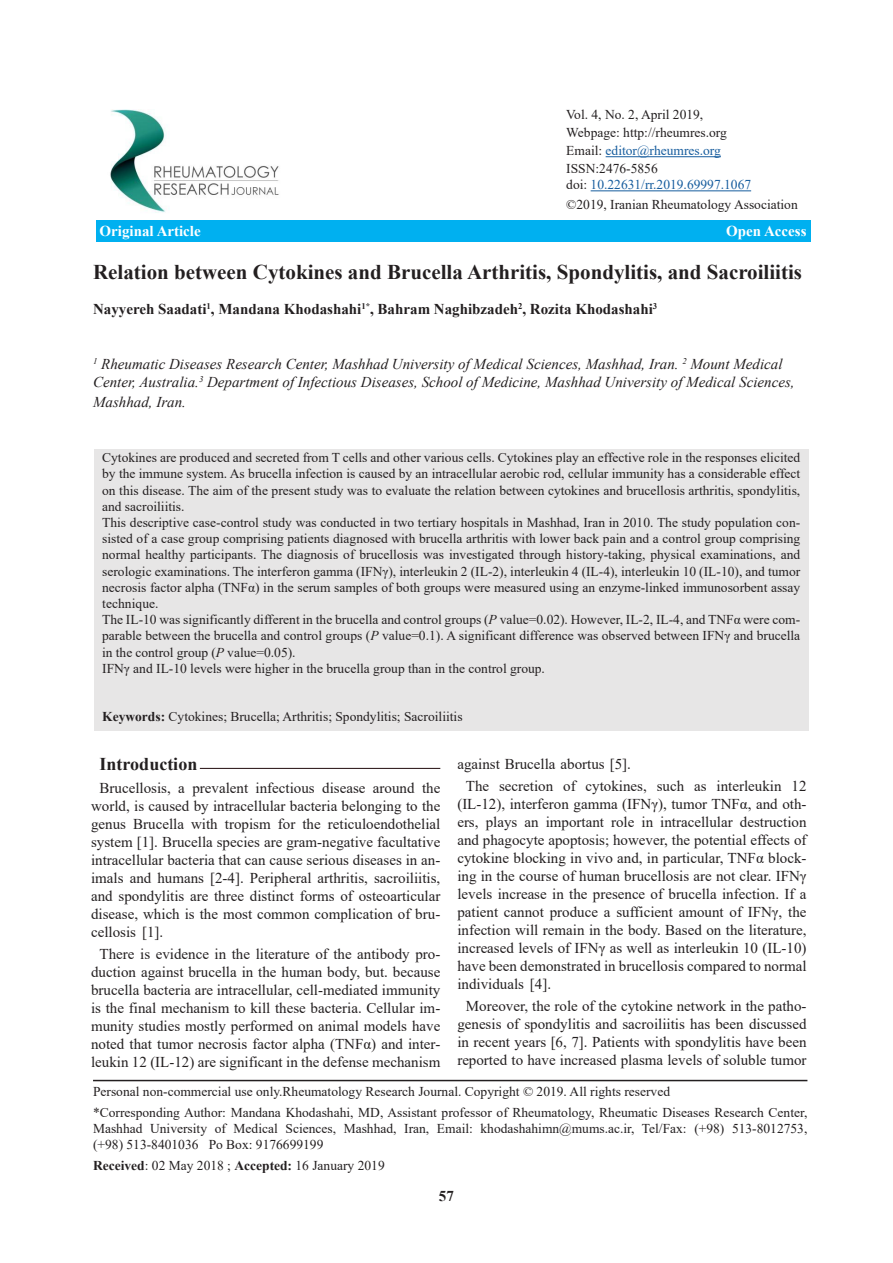
<style>
.page{position:relative;width:893px;height:1263px;background:#fff}
.page>*{position:absolute;margin:0;border:0;box-sizing:border-box;transform-origin:0 0}
.t1{font:700 21px "Times New Roman";color:#231f20}
.t2{font:700 18px "Times New Roman";color:#231f20}
.t3{font:15px/18px "Times New Roman";color:#231f20;text-align:justify}
.t4{font:italic 15px/18px "Times New Roman";color:#231f20}
.t5{font:700 15px "Times New Roman";color:#231f20}
.t6{font:700 15px "Times New Roman";color:#fff}
.t7{font:13.5px/16.2px "Times New Roman";color:#231f20}
.t8{font:13.5px "Times New Roman";color:#175d9e}
.s1{color:#175d9e}
.s2{color:#231f20}
.s3{font-style:italic}
.s4{font-weight:700}
</style>
<div class="page">
<div style="left:96px;top:220px;width:715px;height:21px;background:#00b0f0"></div>
<hr style="left:606px;top:156px;width:115px;height:1px;background:#175d9e">
<img style="left:110px;top:110px;width:169px;height:103px">
<div style="left:94px;top:449px;width:714px;height:281px;background:#e7e6e6"></div>
<hr style="left:93px;top:1080px;width:714px;height:1px;background:#231f20">
<hr style="left:200px;top:768px;width:240px;height:1px;background:#210b0d">
<hr style="left:591px;top:191px;width:160px;height:1px;background:#175d9e">
<p class="t7" style="left:566px;top:105px;width:233px;line-height:18px">Vol. 4, No. 2, April 2019,<br>Webpage: http://rheumres.org<br>Email: <span class="s1">editor@rheumres.org<br></span>ISSN:2476-5856<br>doi:<br>©2019, Iranian Rheumatology Association</p>
<p class="t8" style="left:566px;top:175px;width:186px"><span class="s2">doi:</span> 10.22631/rr.2019.69997.1067</p>
<p class="t6" style="left:100px;top:220px;width:103px">Original Article</p>
<p class="t6" style="left:726px;top:220px;width:82px">Open Access</p>
<h1 class="t1" style="left:93px;top:257px;width:711px">Relation between Cytokines and Brucella Arthritis, Spondylitis, and Sacroiliitis</h1>
<p class="t5" style="left:93px;top:298px;width:566px">Nayyereh Saadati<sup>1</sup>, Mandana Khodashahi<sup>1*</sup>, Bahram Naghibzadeh<sup>2</sup>, Rozita Khodashahi<sup>3</sup></p>
<p class="t4" style="left:93px;top:354px;width:703px"><sup>1</sup> Rheumatic Diseases Research Center, Mashhad University of Medical Sciences, Mashhad, Iran. <sup>2</sup> Mount Medical<br>Center, Australia.<sup>3</sup> Department of Infectious Diseases, School of Medicine, Mashhad University of Medical Sciences,</p>
<p class="t4" style="left:93px;top:393px;width:94px">Mashhad, Iran.</p>
<p class="t7" style="left:102px;top:449px;width:700px">Cytokines are produced and secreted from T cells and other various cells. Cytokines play an effective role in the responses elicited by the immune system. As brucella infection is caused by an intracellular aerobic rod, cellular immunity has a considerable effect on this disease. The aim of the present study was to evaluate the relation between cytokines and brucellosis arthritis, spondylitis, and sacroiliitis.<br>This descriptive case-control study was conducted in two tertiary hospitals in Mashhad, Iran in 2010. The study population con&shy;sisted of a case group comprising patients diagnosed with brucella arthritis with lower back pain and a control group comprising normal healthy participants. The diagnosis of brucellosis was investigated through history-taking, physical examinations, and serologic examinations. The interferon gamma (IFNγ), interleukin 2 (IL-2), interleukin 4 (IL-4), interleukin 10 (IL-10), and tumor necrosis factor alpha (TNFα) in the serum samples of both groups were measured using an enzyme-linked immunosorbent assay technique.<br>The IL-10 was significantly different in the brucella and control groups (<span class="s3">P</span> value=0.02). However, IL-2, IL-4, and TNFα were com&shy;parable between the brucella and control groups (<span class="s3">P</span> value=0.1). A significant difference was observed between IFNγ and brucella in the control group (<span class="s3">P</span> value=0.05).<br>IFNγ and IL-10 levels were higher in the brucella group than in the control group.</p>
<p class="t7" style="left:102px;top:708px;width:362px"><span class="s4">Keywords:</span> Cytokines; Brucella; Arthritis; Spondylitis; Sacroiliitis</p>
<h2 class="t2" style="left:100px;top:751px;width:99px">Introduction</h2>
<p class="t3" style="left:91px;top:778px;width:351px;text-indent:9px">Brucellosis, a prevalent infectious disease around the world, is caused by intracellular bacteria belonging to the genus Brucella with tropism for the reticuloendothelial system [1]. Brucella species are gram-negative facultative intracellular bacteria that can cause serious diseases in an&shy;imals and humans [2-4]. Peripheral arthritis, sacroiliitis, and spondylitis are three distinct forms of osteoarticular disease, which is the most common complication of bru&shy;cellosis [1].</p>
<p class="t3" style="left:91px;top:944px;width:351px;text-align:center">There is evidence in the literature of the antibody pro&shy;duction against brucella in the human body, but. because brucella bacteria are intracellular, cell-mediated immunity is the final mechanism to kill these bacteria. Cellular im&shy;munity studies mostly performed on animal models have noted that tumor necrosis factor alpha (TNFα) and inter&shy;leukin 12 (IL-12) are significant in the defense mechanism</p>
<p class="t3" style="left:466px;top:752px;width:342px;line-height:22.2px;text-indent:-9px">against Brucella abortus [5].<br>The secretion of cytokines, such as interleukin 12</p>
<p class="t3" style="left:457px;top:794px;width:351px">(IL-12), interferon gamma (IFNγ), tumor TNFα, and oth&shy;ers, plays an important role in intracellular destruction and phagocyte apoptosis; however, the potential effects of cytokine blocking in vivo and, in particular, TNFα block&shy;ing in the course of human brucellosis are not clear. IFNγ levels increase in the presence of brucella infection. If a patient cannot produce a sufficient amount of IFNγ, the infection will remain in the body. Based on the literature, increased levels of IFNγ as well as interleukin 10 (IL-10) have been demonstrated in brucellosis compared to normal individuals [4].</p>
<p class="t3" style="left:457px;top:997px;width:351px;text-align:center">Moreover, the role of the cytokine network in the patho&shy;genesis of spondylitis and sacroiliitis has been discussed in recent years [6, 7]. Patients with spondylitis have been reported to have increased plasma levels of soluble tumor</p>
<p class="t7" style="left:93px;top:1081px;width:716px;line-height:20.4px">Personal non-commercial use only.Rheumatology Research Journal. Copyright © 2019. All rights reserved<br>*Corresponding Author: Mandana Khodashahi, MD, Assistant professor of Rheumatology, Rheumatic Diseases Research Center,</p>
<p class="t7" style="left:93px;top:1120px;width:716px">Mashhad University of Medical Sciences, Mashhad, Iran, Email: khodashahimn@mums.ac.ir, Tel/Fax: (+98) 513-8012753, (+98) 513-8401036 Po Box: 9176699199</p>
<p class="t7" style="left:93px;top:1156px;width:293px"><span class="s4">Received</span>: 02 May 2018 ; <span class="s4">Accepted:</span> 16 January 2019</p>
<p class="t5" style="left:439px;top:1185px;width:16px">57</p>
</div>
